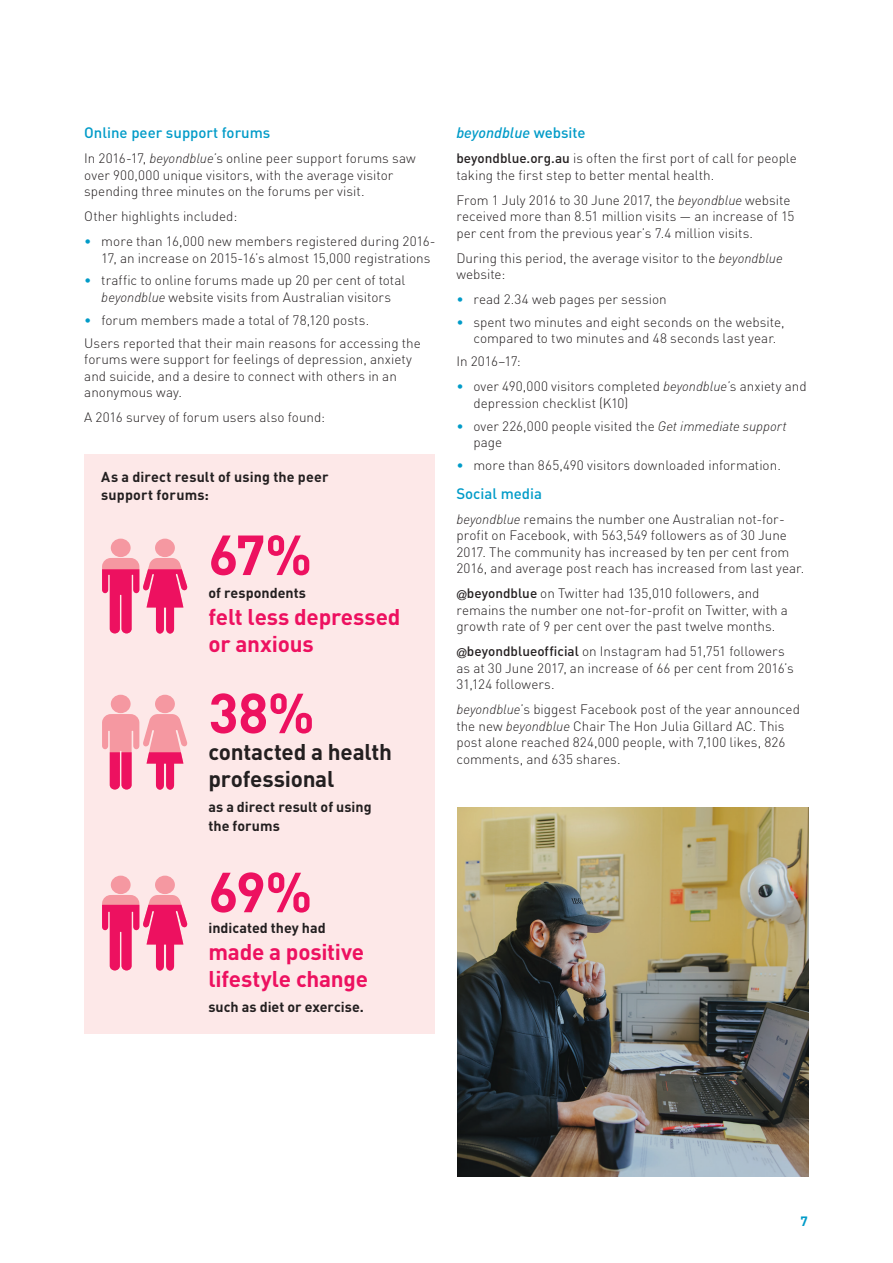
<style>
.page{position:relative;width:893px;height:1263px;background:#fff}
.page>*{position:absolute;margin:0;border:0;box-sizing:border-box;transform-origin:0 0}
.t1{font:700 55.5px "DINOT";color:#ed1160}
.t2{font:700 22.5px/27px "DINOT";letter-spacing:-.01em;color:#ed1160}
.t3{font:700 22.5px/27px "DINOT";letter-spacing:-.01em;color:#231f20}
.t4{font:500 15px "DINOT";color:#009bc8}
.t5{font:italic 500 15px "DINOT";color:#009bc8}
.t6{font:700 14.25px/18.8px "DINOT";letter-spacing:.005em;color:#231f20}
.t7{font:300 13.5px/16.5px "DINOT";color:#231f20}
.t8{font:700 13.35px "DINOT";color:#009bc8}
.s1{font-style:italic}
.s2{color:#009bc8}
.s3{font-style:normal}
.s4{font-weight:500}
.s5{font-family:"Helvetica Neue";font-weight:400}
</style>
<div class="page">
<div style="left:84px;top:454px;width:351px;height:579px;background:#fde8e8"></div>
<svg style="left:102px;top:539px;width:86px;height:95px"></svg>
<svg style="left:102px;top:695px;width:86px;height:95px"></svg>
<svg style="left:102px;top:876px;width:86px;height:95px"></svg>
<img style="left:457px;top:808px;width:352px;height:369px">
<p class="t4" style="left:84px;top:123px;width:188px">Online peer support forums</p>
<p class="t7" style="left:84px;top:150px;width:333px">In 2016-17, <span class="s1">beyondblue’</span>s online peer support forums saw over 900,000 unique visitors, with the average visitor spending three minutes on the forums per visit.</p>
<p class="t7" style="left:84px;top:208px;width:154px">Other highlights included:</p>
<p class="t7" style="left:101px;top:233px;width:336px;text-indent:-17px"><span class="s2">•</span> more than 16,000 new members registered during 2016-<br>17, an increase on 2015-16’s almost 15,000 registrations</p>
<p class="t7" style="left:84px;top:272px;width:323px;text-align:center"><span class="s2">•</span> traffic to online forums made up 20 per cent of total <span class="s1">beyondblue</span> website visits from Australian visitors</p>
<p class="t7" style="left:84px;top:308px;width:338px;line-height:23px"><span class="s2">•</span> forum members made a total of 78,120 posts.<br>Users reported that their main reasons for accessing the</p>
<p class="t7" style="left:84px;top:351px;width:329px">forums were support for feelings of depression, anxiety and suicide, and a desire to connect with others in an anonymous way.</p>
<p class="t7" style="left:84px;top:409px;width:242px">A 2016 survey of forum users also found:</p>
<p class="t6" style="left:101px;top:467px;width:229px">As a direct result of using the peer support forums:</p>
<h1 class="t1" style="left:208px;top:519px;width:105px">67%</h1>
<p class="t6" style="left:208px;top:583px;width:99px">of respondents</p>
<h2 class="t2" style="left:208px;top:603px;width:193px">felt less depressed or anxious</h2>
<h1 class="t1" style="left:208px;top:677px;width:108px">38%</h1>
<h2 class="t3" style="left:208px;top:738px;width:185px">contacted a health professional</h2>
<p class="t6" style="left:208px;top:797px;width:165px">as a direct result of using the forums</p>
<h1 class="t1" style="left:208px;top:856px;width:105px">69%</h1>
<p class="t6" style="left:208px;top:918px;width:119px">indicated they had</p>
<h2 class="t2" style="left:208px;top:938px;width:161px">made a positive lifestyle change</h2>
<p class="t6" style="left:208px;top:997px;width:157px">such as diet or exercise.</p>
<p class="t5" style="left:456px;top:123px;width:131px">beyondblue <span class="s3">website</span></p>
<p class="t7" style="left:456px;top:150px;width:342px"><span class="s4">beyondblue.org.au</span> is often the first port of call for people taking the first step to better mental health.</p>
<p class="t7" style="left:456px;top:191px;width:339px">From 1 July 2016 to 30 June 2017, the <span class="s1">beyondblue</span> website received more than 8.51 million visits — an increase of 15 per cent from the previous year’s 7.4 million visits.</p>
<p class="t7" style="left:456px;top:249px;width:328px">During this period, the average visitor to the <span class="s1">beyondblue </span>website:</p>
<p class="t7" style="left:456px;top:291px;width:212px"><span class="s2">•</span> read 2.34 web pages per session</p>
<p class="t7" style="left:473px;top:314px;width:313px;text-indent:-17px"><span class="s2">•</span> spent two minutes and eight seconds on the website, compared to two minutes and 48 seconds last year.</p>
<p class="t7" style="left:456px;top:353px;width:66px">In 2016–17:</p>
<p class="t7" style="left:473px;top:378px;width:335px;text-indent:-17px"><span class="s2">•</span> over 490,000 visitors completed <span class="s1">beyondblue’</span>s anxiety and depression checklist (K10)</p>
<p class="t7" style="left:473px;top:417px;width:315px;text-indent:-17px"><span class="s2">•</span> over 226,000 people visited the <span class="s1">Get immediate support </span>page</p>
<p class="t7" style="left:456px;top:457px;width:326px"><span class="s2">•</span> more than 865,490 visitors downloaded information.</p>
<p class="t4" style="left:456px;top:484px;width:87px">Social media</p>
<p class="t7" style="left:456px;top:510px;width:349px"><span class="s1">beyondblue</span> remains the number one Australian not-for&shy;profit on Facebook, with 563,549 followers as of 30 June 2017. The community has increased by ten per cent from 2016, and average post reach has increased from last year.</p>
<p class="t7" style="left:456px;top:585px;width:333px"><span class="s5">@</span><span class="s4">beyondblue</span> on Twitter had 135,010 followers, and remains the number one not-for-profit on Twitter, with a growth rate of 9 per cent over the past twelve months.</p>
<p class="t7" style="left:456px;top:643px;width:339px"><span class="s5">@</span><span class="s4">beyondblueofficial</span> on Instagram had 51,751 followers as at 30 June 2017, an increase of 66 per cent from 2016’s<br>31,124 followers.</p>
<p class="t7" style="left:456px;top:701px;width:345px"><span class="s1">beyondblue</span>’s biggest Facebook post of the year announced the new <span class="s1">beyondblue</span> Chair The Hon Julia Gillard AC. This post alone reached 824,000 people, with 7,100 likes, 826 comments, and 635 shares.</p>
<p class="t8" style="left:801px;top:1212px;width:9px">7</p>
</div>
